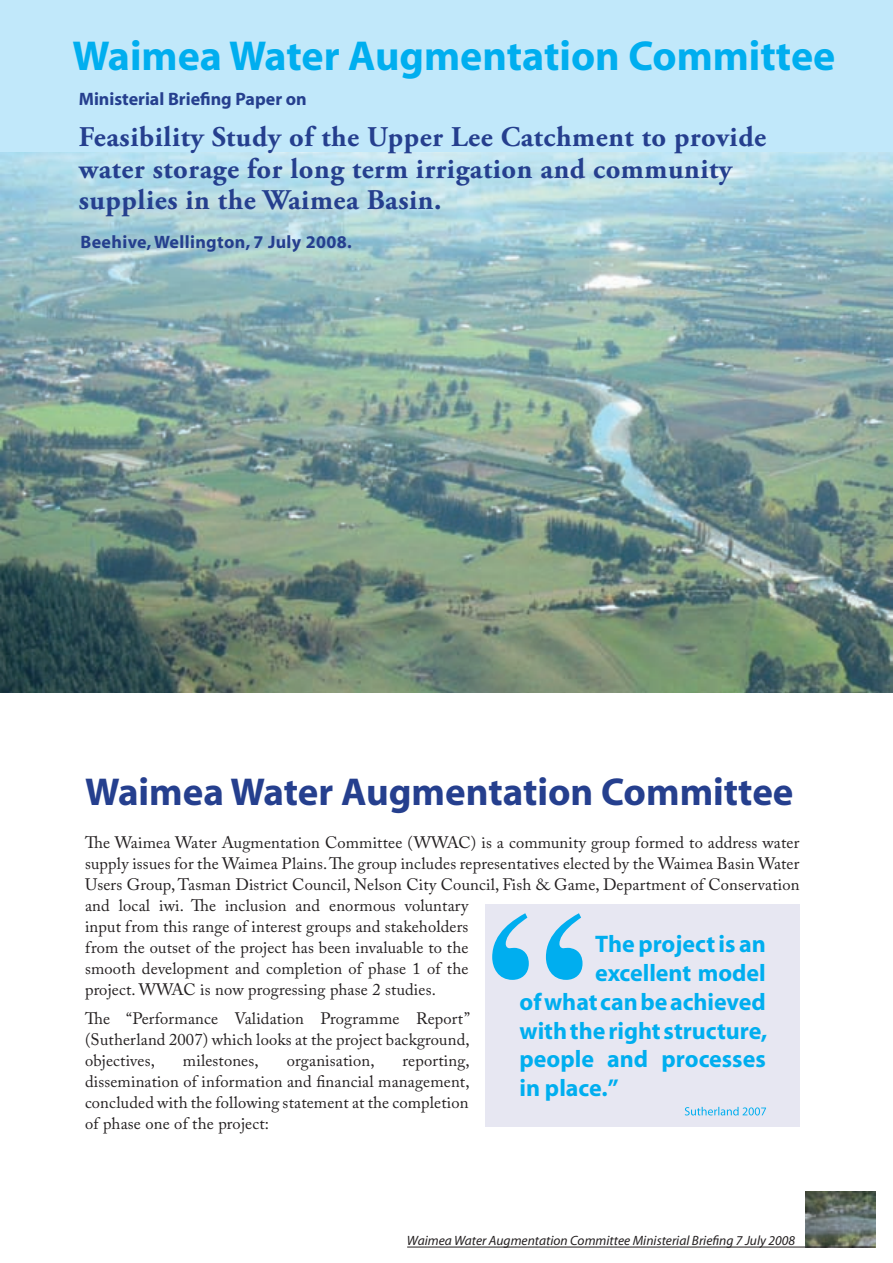
<style>
.page{position:relative;width:893px;height:1263px;background:#fff}
.page>*{position:absolute;margin:0;border:0;box-sizing:border-box;transform-origin:0 0}
.t1{font:700 42px "Myriad";color:#00aeef}
.t2{font:700 39px "Myriad";color:#253f8e}
.t3{font:700 28.5px/31.5px "Adobe Garamond Pro";letter-spacing:.02em;color:#253f8e}
.t4{font:700 24px "Myriad";color:#00aeef}
.t5{font:700 18px "Myriad";letter-spacing:.005em;color:#253f8e}
.t6{font:16.5px/21px "Adobe Caslon Pro";letter-spacing:.01em;color:#231f20;text-align:justify}
.t7{font:italic 13.5px "Myriad";color:#231f20}
</style>
<div class="page">
<img style="left:806px;top:1192px;width:69px;height:55px">
<hr style="left:407px;top:1247px;width:469px;height:1px;background:#231f20">
<div style="left:0;top:0;width:893px;height:267px;background:#c1e8fa"></div>
<img style="left:0;top:152px;width:893px;height:540px">
<div style="left:485px;top:904px;width:315px;height:223px;background:#e7e7f2"></div>
<svg style="left:492px;top:913px;width:90px;height:67px"></svg>
<svg style="left:685px;top:1107px;width:81px;height:8px"></svg>
<h1 class="t1" style="left:72px;top:34px;width:764px">Waimea Water Augmentation Committee</h1>
<p class="t5" style="left:79px;top:90px;width:230px">Ministerial Briefing Paper on</p>
<h3 class="t3" style="left:79px;top:122px;width:689px">Feasibility Study of the Upper Lee Catchment to provide water storage for long term irrigation and community supplies in the Waimea Basin.</h3>
<p class="t5" style="left:80px;top:232px;width:273px">Beehive, Wellington, 7 July 2008.</p>
<h2 class="t2" style="left:85px;top:772px;width:710px">Waimea Water Augmentation Committee</h2>
<p class="t6" style="left:85px;top:832px;width:716px;text-align:left">The Waimea Water Augmentation Committee (WWAC) is a community group formed to address water supply issues for the Waimea Plains. The group includes representatives elected by the Waimea Basin Water Users Group, Tasman District Council, Nelson City Council, Fish &amp; Game, Department of Conservation and local iwi. The inclusion and enormous voluntary<br>input from this range of interest groups and stakeholders<br>from the outset of the project has been invaluable to the<br>smooth development and completion of phase 1 of the<br>project. WWAC is now progressing phase 2 studies.</p>
<p class="t6" style="left:85px;top:1008px;width:387px">The “Performance Validation Programme Report” (Sutherland 2007) which looks at the project background, objectives,</p>
<h3 class="t4" style="left:595px;top:932px;width:172px">The project is an</h3>
<h3 class="t4" style="left:595px;top:960px;width:172px">excellent model</h3>
<h3 class="t4" style="left:519px;top:989px;width:248px">of what can be achieved</h3>
<h3 class="t4" style="left:519px;top:1018px;width:249px">with the right structure,</h3>
<h3 class="t4" style="left:519px;top:1047px;width:248px">people and processes</h3>
<h3 class="t4" style="left:519px;top:1076px;width:101px">in place.”</h3>
<p class="t6" style="left:183px;top:1050px;width:77px">milestones,</p>
<p class="t6" style="left:287px;top:1050px;width:89px">organisation,</p>
<p class="t6" style="left:85px;top:1050px;width:386px;text-indent:318px">reporting, dissemination of information and financial management, concluded with the following statement at the completion of phase one of the project:</p>
<p class="t7" style="left:407px;top:1234px;width:390px">Waimea Water Augmentation Committee Ministerial Briefing 7 July 2008</p>
</div>
